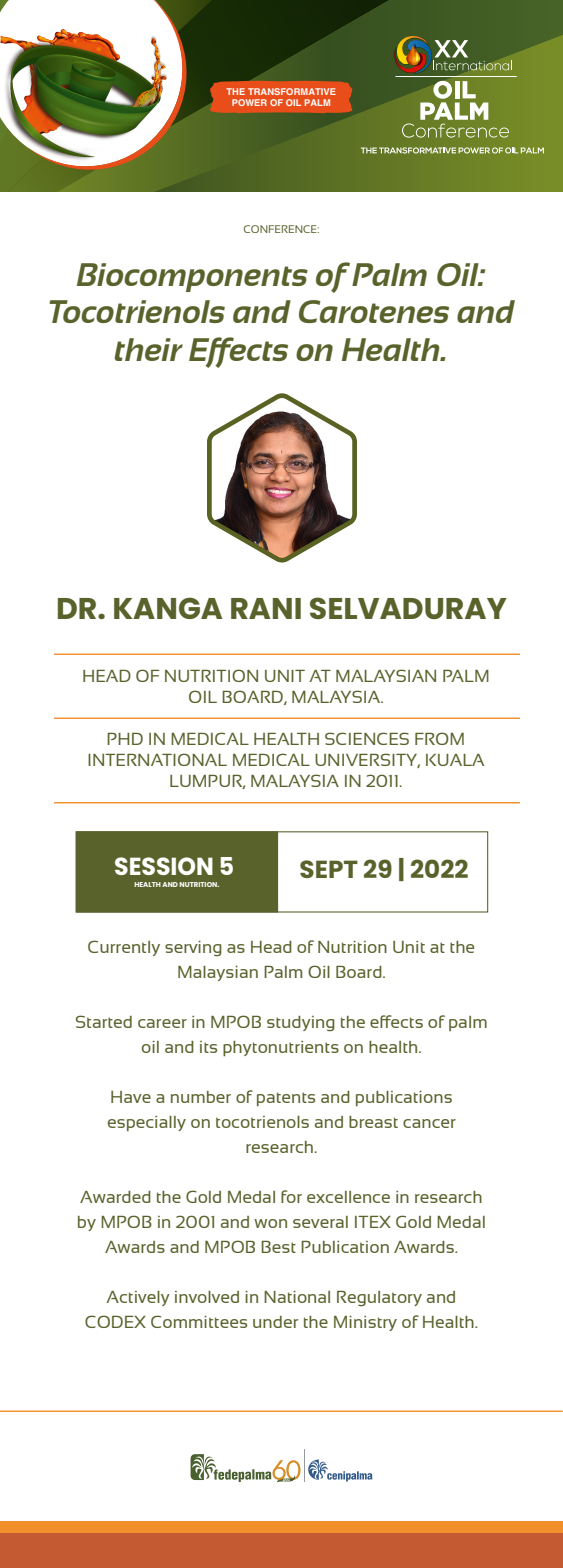
<style>
.page{position:relative;width:563px;height:1568px;background:#fff}
.page>*{position:absolute;margin:0;border:0;box-sizing:border-box;transform-origin:0 0}
.t1{font:italic 700 32.6px/37.1px "Sansation";color:#5a622c;text-align:center}
.t2{font:700 30px "Poppins";color:#5a622c}
.t3{font:700 24.65px "Poppins";color:#5a622c}
.t4{font:700 24.65px "Poppins";color:#fff;scale:.96 1}
.t5{font:17.5px/25px "Sansation";color:#5a622c;text-align:center}
.t6{font:11px "Sansation";color:#5a622c}
.t7{font:700 9.4px/11.2px "Helvetica LT Std";letter-spacing:.005em;color:#fff;text-align:center}
.t8{font:700 7px "Poppins";color:#fff}
</style>
<div class="page">
<svg style="left:54px;top:653px;width:466px;height:260px"></svg>
<svg style="left:234px;top:0;width:328px;height:35px;background:#2d4416"></svg>
<svg style="left:0;top:0;width:234px;height:191px;background:#3f5414"></svg>
<svg style="left:0;top:0;width:193px;height:173px"></svg>
<img style="left:1px;top:26px;width:172px;height:141px">
<svg style="left:94px;top:35px;width:468px;height:156px;background:#647433"></svg>
<hr style="left:54px;top:718px;width:466px;height:1px;background:#f38f2b">
<hr style="left:54px;top:802px;width:466px;height:1px;background:#f38f2b">
<hr style="left:54px;top:654px;width:466px;height:1px;background:#f38f2b">
<hr style="left:304px;top:1450px;width:1px;height:32px;background:#94999f">
<svg style="left:308px;top:1460px;width:64px;height:22px"></svg>
<svg style="left:190px;top:1454px;width:110px;height:29px"></svg>
<div style="left:0;top:1521px;width:562px;height:35px;background:#f38f2b"></div>
<div style="left:0;top:1533px;width:562px;height:35px;background:#c45a32"></div>
<hr style="left:0;top:1411px;width:562px;height:1px;background:#f38f2b">
<svg style="left:207px;top:393px;width:150px;height:170px"></svg>
<div style="left:76px;top:831px;width:202px;height:82px;background:#5a622c"></div>
<div style="left:76px;top:831px;width:412px;height:82px;border:1px solid #5a622c"></div>
<svg style="left:210px;top:81px;width:142px;height:32px;background:#e04c19"></svg>
<svg style="left:360px;top:147px;width:184px;height:7px"></svg>
<hr style="left:395px;top:76px;width:121px;height:1px;background:#fff">
<div style="left:376px;top:18px;width:74px;height:74px;background:#3b5421"></div>
<img style="left:398px;top:34px;width:38px;height:46px">
<img style="left:392px;top:36px;width:119px;height:39px">
<svg style="left:402px;top:81px;width:107px;height:57px;background:#8a9a55"></svg>
<p class="t7" style="left:226px;top:86px;width:111px">THE TRANSFORMATIVE<br>POWER OF OIL PALM</p>
<p class="t6" style="left:243px;top:223px;width:78px">CONFERENCE:</p>
<h1 class="t1" style="left:48px;top:257px;width:468px">Biocomponents of Palm Oil:<br>Tocotrienols and Carotenes and their Effects on Health.</h1>
<h2 class="t2" style="left:56px;top:591px;width:452px">DR. KANGA RANI SELVADURAY</h2>
<p class="t5" style="left:82px;top:665px;width:409px;line-height:21px">HEAD OF NUTRITION UNIT AT MALAYSIAN PALM<br>OIL BOARD, MALAYSIA.</p>
<p class="t5" style="left:87px;top:728px;width:399px;line-height:21px">PHD IN MEDICAL HEALTH SCIENCES FROM<br>INTERNATIONAL MEDICAL UNIVERSITY, KUALA<br>LUMPUR, MALAYSIA IN 2011.</p>
<h3 class="t4" style="left:114px;top:852px;width:127px">SESSION 5</h3>
<h3 class="t3" style="left:299px;top:855px;width:170px">SEPT 29 | 2022</h3>
<p class="t8" style="left:134px;top:880px;width:87px">HEALTH AND NUTRITION.</p>
<p class="t5" style="left:88px;top:934px;width:389px">Currently serving as Head of Nutrition Unit at the<br>Malaysian Palm Oil Board.</p>
<p class="t5" style="left:75px;top:1010px;width:414px">Started career in MPOB studying the effects of palm oil and its phytonutrients on health.</p>
<p class="t5" style="left:107px;top:1085px;width:350px">Have a number of patents and publications especially on tocotrienols and breast cancer research.</p>
<p class="t5" style="left:77px;top:1185px;width:410px">Awarded the Gold Medal for excellence in research by MPOB in 2001 and won several ITEX Gold Medal<br>Awards and MPOB Best Publication Awards.</p>
<p class="t5" style="left:85px;top:1285px;width:394px">Actively involved in National Regulatory and<br>CODEX Committees under the Ministry of Health.</p>
</div>
